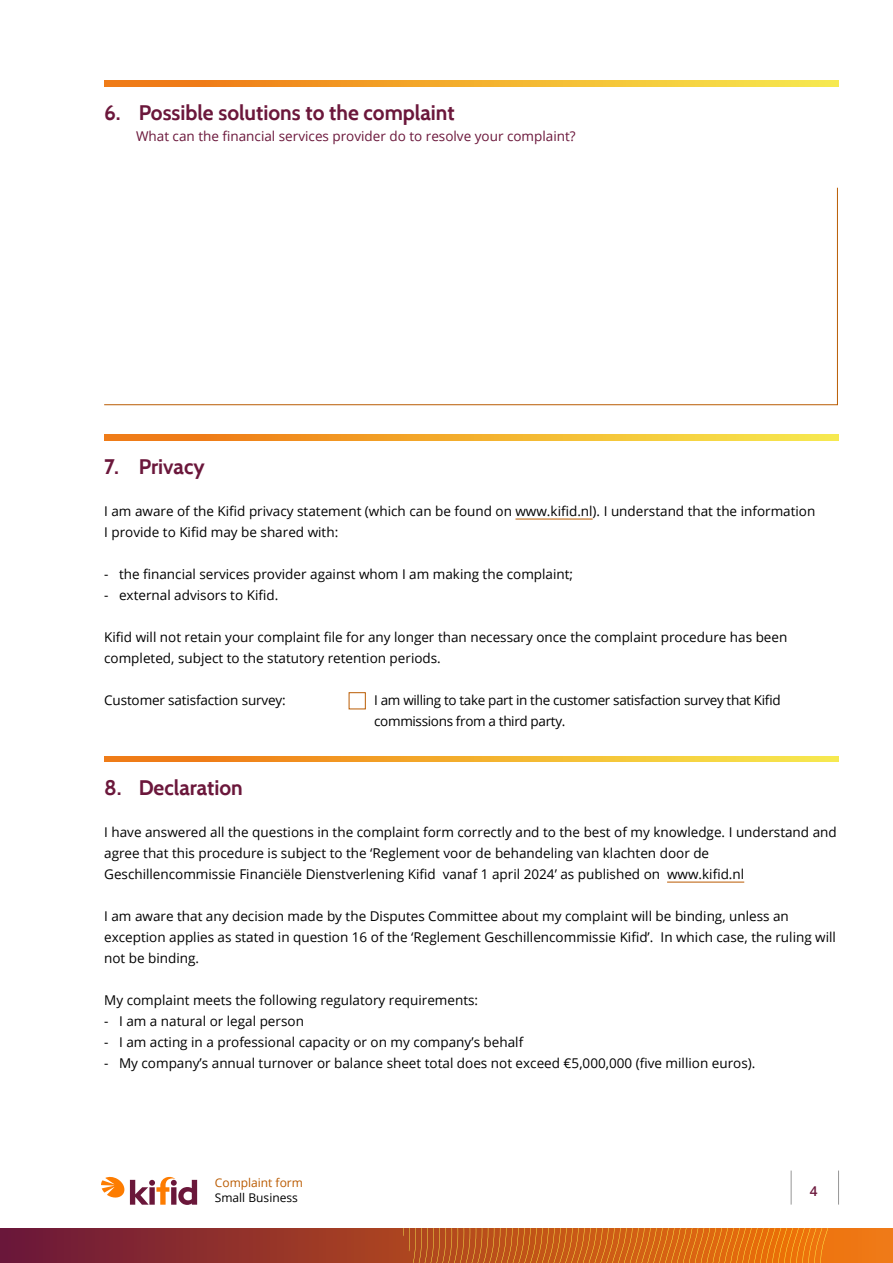
<style>
.page{position:relative;width:893px;height:1263px;background:#fff}
.page>*{position:absolute;margin:0;border:0;box-sizing:border-box;transform-origin:0 0}
.Alineakop_14_18{font:700 21px "Cabin";color:#6b173b}
.Introtekst_9_14{font:13.5px/21px "Open Sans";color:#000}
.Introtekst_9_14-2{font:13.5px/21px "Open Sans";letter-spacing:-.025em;color:#000}
.Alineakop_14_18-2{font:13.5px "Open Sans";color:#6b173b}
.t1{font:600 13.5px "Open Sans";color:#6b173b}
.t2{font:12px "Open Sans";color:#ba5b02}
.t3{font:12px "Open Sans";color:#000}
</style>
<div class="page">
<svg style="left:101px;top:1176px;width:96px;height:29px"></svg>
<svg style="left:0;top:1229px;width:893px;height:34px;background:#9a392b"></svg>
<svg style="left:138px;top:1229px;width:694px;height:34px;background:#bb541e"></svg>
<hr style="left:791px;top:1170px;width:1px;height:34px;background:#969696">
<hr style="left:838px;top:1170px;width:1px;height:34px;background:#969696">
<hr style="left:515px;top:519px;width:78px;height:1px;background:#ba5b02">
<hr style="left:667px;top:882px;width:77px;height:1px;background:#ba5b02">
<svg style="left:104px;top:81px;width:735px;height:5px;background:#f2ae2f"></svg>
<svg style="left:104px;top:187px;width:734px;height:218px"></svg>
<svg style="left:104px;top:435px;width:735px;height:5px;background:#f2ae2f"></svg>
<div style="left:349px;top:692px;width:17px;height:17px;border:1px solid #ba5c03"></div>
<svg style="left:104px;top:756px;width:735px;height:5px;background:#f2ae2f"></svg>
<h1 class="Alineakop_14_18" style="left:104px;top:100px;width:352px">6. Possible solutions to the complaint</h1>
<h1 class="Alineakop_14_18-2" style="left:136px;top:127px;width:441px">What can the financial services provider do to resolve your complaint?</h1>
<h1 class="Alineakop_14_18" style="left:104px;top:454px;width:102px">7. Privacy</h1>
<p class="Introtekst_9_14" style="left:104px;top:500px;width:713px">I am aware of the Kifid privacy statement (which can be found on www.kifid.nl). I understand that the information<br>I provide to Kifid may be shared with:</p>
<p class="Introtekst_9_14" style="left:104px;top:563px;width:470px">- the financial services provider against whom I am making the complaint;</p>
<p class="Introtekst_9_14" style="left:104px;top:584px;width:176px">- external advisors to Kifid.</p>
<p class="Introtekst_9_14" style="left:104px;top:626px;width:685px">Kifid will not retain your complaint file for any longer than necessary once the complaint procedure has been completed, subject to the statutory retention periods.</p>
<p class="Introtekst_9_14" style="left:104px;top:689px;width:183px">Customer satisfaction survey:</p>
<p class="Introtekst_9_14-2" style="left:374px;top:689px;width:408px">I am willing to take part in the customer satisfaction survey that Kifid commissions from a third party.</p>
<h1 class="Alineakop_14_18" style="left:104px;top:775px;width:140px">8. Declaration</h1>
<p class="Introtekst_9_14" style="left:104px;top:821px;width:734px">I have answered all the questions in the complaint form correctly and to the best of my knowledge. I understand and agree that this procedure is subject to the ‘Reglement voor de behandeling van klachten door de<br>Geschillencommissie Financiële Dienstverlening Kifid vanaf 1 april 2024’ as published on www.kifid.nl</p>
<p class="Introtekst_9_14" style="left:104px;top:905px;width:733px">I am aware that any decision made by the Disputes Committee about my complaint will be binding, unless an exception applies as stated in question 16 of the ‘Reglement Geschillencommissie Kifid’. In which case, the ruling will not be binding.</p>
<p class="Introtekst_9_14" style="left:104px;top:989px;width:375px">My complaint meets the following regulatory requirements:</p>
<p class="Introtekst_9_14" style="left:104px;top:1010px;width:201px">- I am a natural or legal person</p>
<p class="Introtekst_9_14" style="left:104px;top:1031px;width:421px">- I am acting in a professional capacity or on my company’s behalf</p>
<p class="Introtekst_9_14" style="left:104px;top:1052px;width:653px">- My company’s annual turnover or balance sheet total does not exceed €5,000,000 (five million euros).</p>
<p class="t2" style="left:215px;top:1174px;width:90px">Complaint form</p>
<p class="t3" style="left:215px;top:1189px;width:85px">Small Business</p>
<p class="t1" style="left:810px;top:1181px;width:9px">4</p>
</div>
